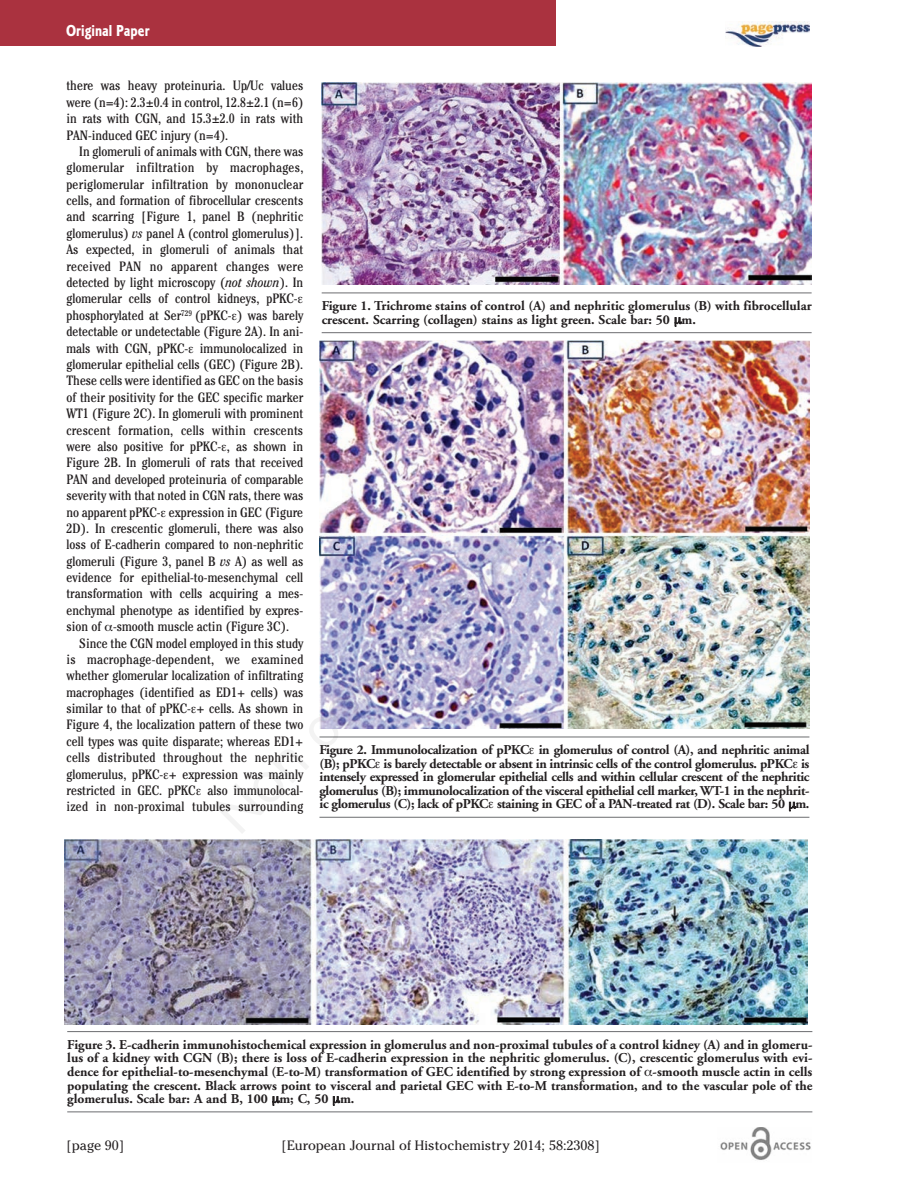
<style>
.page{position:relative;width:898px;height:1199px;background:#fff}
.page>*{position:absolute;margin:0;border:0;box-sizing:border-box;transform-origin:0 0}
.t1{font:16.5px "Corinthian Bold Condensed Plain";color:#fff}
.t2{font:condensed 13.5px/16.4px "Cheltenham";color:#231f20;text-align:justify}
.t3{font:700 13.5px/13.5px "Adobe Garamond";color:#231f20;text-align:justify}
.t4{font:13.5px "Cheltenham";color:#231f20}
.s1{font-style:italic}
</style>
<div class="page">
<div style="left:0;top:0;width:555px;height:46px;background:#aa323f"></div>
<img style="left:720px;top:1127px;width:91px;height:33px">
<img style="left:726px;top:21px;width:84px;height:26px">
<hr style="left:322px;top:292px;width:489px;height:1px;background:#6c6d70">
<hr style="left:322px;top:332px;width:489px;height:1px;background:#6c6d70">
<img style="left:322px;top:82px;width:489px;height:202px">
<hr style="left:67px;top:1031px;width:745px;height:1px;background:#6c6d70">
<hr style="left:67px;top:1111px;width:745px;height:1px;background:#6c6d70">
<img style="left:64px;top:840px;width:743px;height:184px">
<hr style="left:319px;top:736px;width:490px;height:1px;background:#6c6d70">
<hr style="left:319px;top:817px;width:490px;height:1px;background:#6c6d70">
<img style="left:319px;top:340px;width:490px;height:389px">
<p class="t1" style="left:66px;top:25px;width:85px">Original Paper</p>
<p class="t2" style="left:66px;top:79px;width:238px">there was heavy proteinuria. Up/Uc values were (n=4): 2.3±0.4 in control, 12.8±2.1 (n=6) in rats with CGN, and 15.3±2.0 in rats with PAN-induced GEC injury (n=4).</p>
<p class="t2" style="left:66px;top:144px;width:238px;text-align:left;text-indent:13px">In glomeruli of animals with CGN, there was glomerular infiltration by macrophages, periglomerular infiltration by mononuclear cells, and formation of fibrocellular crescents and scarring [Figure 1, panel B (nephritic glomerulus) <span class="s1">vs</span> panel A (control glomerulus)].<br>As expected, in glomeruli of animals that received PAN no apparent changes were detected by light microscopy (<span class="s1">not shown</span>). In glomerular cells of control kidneys, pPKC&shy;phosphorylated at Ser<sup>729</sup> (pPKC- ) was barely detectable or undetectable (Figure 2A). In ani&shy;mals with CGN, pPKC- immunolocalized in glomerular epithelial cells (GEC) (Figure 2B).<br>These cells were identified as GEC on the basis of their positivity for the GEC specific marker WT1 (Figure 2C). In glomeruli with prominent crescent formation, cells within crescents were also positive for pPKC- , as shown in Figure 2B. In glomeruli of rats that received PAN and developed proteinuria of comparable severity with that noted in CGN rats, there was no apparent pPKC- expression in GEC (Figure 2D). In crescentic glomeruli, there was also loss of E-cadherin compared to non-nephritic glomeruli (Figure 3, panel B <span class="s1">vs</span> A) as well as evidence for epithelial-to-mesenchymal cell transformation with cells acquiring a mes&shy;enchymal phenotype as identified by expres&shy;sion of -smooth muscle actin (Figure 3C).</p>
<p class="t2" style="left:67px;top:636px;width:238px;text-indent:13px">Since the CGN model employed in this study is macrophage-dependent, we examined whether glomerular localization of infiltrating macrophages (identified as ED1+ cells) was similar to that of pPKC- + cells. As shown in Figure 4, the localization pattern of these two cell types was quite disparate; whereas ED1+ cells distributed throughout the nephritic glomerulus, pPKC- + expression was mainly restricted in GEC. pPKC also immunolocal&shy;ized in non-proximal tubules surrounding</p>
<p class="t3" style="left:322px;top:300px;width:491px">Figure 1. Trichrome stains of control (A) and nephritic glomerulus (B) with fibrocellular crescent. Scarring (collagen) stains as light green. Scale bar: 50 m.</p>
<p class="t3" style="left:319px;top:744px;width:491px">Figure 2. Immunolocalization of pPKC in glomerulus of control (A), and nephritic animal (B); pPKC is barely detectable or absent in intrinsic cells of the control glomerulus. pPKC is intensely expressed in glomerular epithelial cells and within cellular crescent of the nephritic glomerulus (B); immunolocalization of the visceral epithelial cell marker, WT-1 in the nephrit&shy;ic glomerulus (C); lack of pPKC staining in GEC of a PAN-treated rat (D). Scale bar: 50 m.</p>
<p class="t3" style="left:67px;top:1039px;width:747px">Figure 3. E-cadherin immunohistochemical expression in glomerulus and non-proximal tubules of a control kidney (A) and in glomeru&shy;lus of a kidney with CGN (B); there is loss of E-cadherin expression in the nephritic glomerulus. (C), crescentic glomerulus with evi&shy;dence for epithelial-to-mesenchymal (E-to-M) transformation of GEC identified by strong expression of -smooth muscle actin in cells populating the crescent. Black arrows point to visceral and parietal GEC with E-to-M transformation, and to the vascular pole of the glomerulus. Scale bar: A and B, 100 m; C, 50 m.</p>
<p class="t4" style="left:66px;top:1137px;width:59px">[page 90]</p>
<p class="t4" style="left:282px;top:1137px;width:320px">[European Journal of Histochemistry 2014; 58:2308]</p>
</div>
